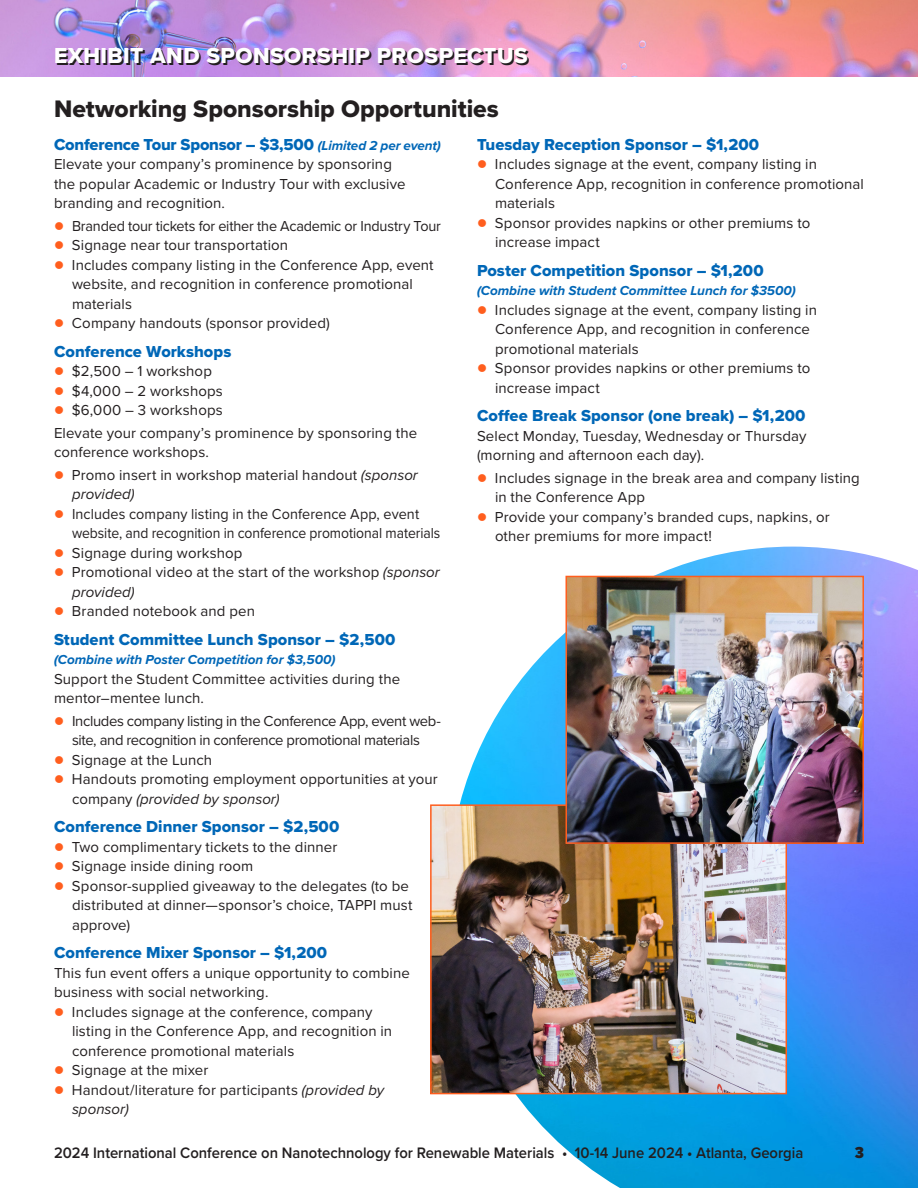
<style>
.page{position:relative;width:918px;height:1188px;background:#fff}
.page>*{position:absolute;margin:0;border:0;box-sizing:border-box;transform-origin:0 0}
.t1{font:24.75px "Proxima Nova Extrabld";color:#231f20}
.t2{font:22.5px "Proxima Nova Extrabld";letter-spacing:.02em;color:#231f20}
.t3{font:16.5px "Proxima Nova Extrabld";color:#0067b7}
.t4{font:900 16.5px "Proxima Nova Cond";color:#231f20}
.t5{font:600 15.75px "Proxima Nova";color:#231f20;scale:.94 1}
.t6{font:15px/19.5px "Proxima Nova";letter-spacing:.005em;color:#231f20}
.t7{font:15px/19.5px "Proxima Nova";letter-spacing:.005em;color:#231f20;scale:.96 1}
.t8{font:15px/19.5px "Proxima Nova";letter-spacing:-.025em;color:#231f20;text-align:center}
.t9{font:italic 700 13.5px "Proxima Nova";color:#0067b7}
.s1{font-family:"Proxima Nova";font-weight:700;font-style:italic;font-size:13.5px}
.s2{color:#ff5e1e}
.s3{font-style:italic}
</style>
<div class="page">
<img style="left:0;top:0;width:918px;height:76px">
<img style="left:449px;top:547px;width:469px;height:641px">
<img style="left:433px;top:807px;width:351px;height:284px">
<div style="left:430px;top:804px;width:357px;height:290px;border:2px solid #ff5e1e"></div>
<img style="left:569px;top:579px;width:292px;height:262px">
<div style="left:566px;top:576px;width:298px;height:268px;border:2px solid #ff5e1e"></div>
<h2 class="t2" style="left:56px;top:40px;width:475px">EXHIBIT AND SPONSORSHIP PROSPECTUS</h2>
<p class="t1" style="left:54px;top:90px;width:446px">Networking Sponsorship Opportunities</p>
<p class="t3" style="left:54px;top:132px;width:388px">Conference Tour Sponsor – $3,500 <span class="s1">(Limited 2 per event)</span></p>
<p class="t6" style="left:54px;top:154px;width:353px">Elevate your company’s prominence by sponsoring the popular Academic or Industry Tour with exclusive branding and recognition.</p>
<p class="t7" style="left:54px;top:215px;width:405px"><span class="s2">●</span> Branded tour tickets for either the Academic or Industry Tour</p>
<p class="t6" style="left:54px;top:235px;width:236px"><span class="s2">●</span> Signage near tour transportation</p>
<p class="t6" style="left:72px;top:254px;width:363px;text-indent:-18px"><span class="s2">●</span> Includes company listing in the Conference App, event website, and recognition in conference promotional materials</p>
<p class="t6" style="left:54px;top:313px;width:277px"><span class="s2">●</span> Company handouts (sponsor provided)</p>
<p class="t3" style="left:54px;top:339px;width:179px">Conference Workshops</p>
<p class="t6" style="left:54px;top:361px;width:159px"><span class="s2">●</span> $2,500 – 1 workshop</p>
<p class="t6" style="left:54px;top:380px;width:170px"><span class="s2">●</span> $4,000 – 2 workshops</p>
<p class="t6" style="left:54px;top:400px;width:170px"><span class="s2">●</span> $6,000 – 3 workshops</p>
<p class="t6" style="left:54px;top:422px;width:365px">Elevate your company’s prominence by sponsoring the conference workshops.</p>
<p class="t6" style="left:72px;top:464px;width:347px;text-indent:-18px"><span class="s2">●</span> Promo insert in workshop material handout <span class="s3">(sponsor provided)</span></p>
<p class="t7" style="left:72px;top:503px;width:385px;text-indent:-18px"><span class="s2">●</span> Includes company listing in the Conference App, event website, and recognition in conference promotional materials</p>
<p class="t6" style="left:54px;top:542px;width:190px"><span class="s2">●</span> Signage during workshop</p>
<p class="t6" style="left:72px;top:562px;width:369px;text-indent:-18px"><span class="s2">●</span> Promotional video at the start of the workshop <span class="s3">(sponsor provided)</span></p>
<p class="t6" style="left:54px;top:601px;width:203px"><span class="s2">●</span> Branded notebook and pen</p>
<p class="t3" style="left:54px;top:627px;width:343px">Student Committee Lunch Sponsor – $2,500</p>
<p class="t9" style="left:54px;top:649px;width:283px">(Combine with Poster Competition for $3,500)</p>
<p class="t6" style="left:54px;top:668px;width:348px">Support the Student Committee activities during the mentor–mentee lunch.</p>
<p class="t8" style="left:54px;top:710px;width:389px"><span class="s2">●</span> Includes company listing in the Conference App, event web&shy;site, and recognition in conference promotional materials</p>
<p class="t6" style="left:54px;top:749px;width:160px"><span class="s2">●</span> Signage at the Lunch</p>
<p class="t6" style="left:72px;top:769px;width:367px;text-indent:-18px"><span class="s2">●</span> Handouts promoting employment opportunities at your company <span class="s3">(provided by sponsor)</span></p>
<p class="t3" style="left:54px;top:814px;width:287px">Conference Dinner Sponsor – $2,500</p>
<p class="t6" style="left:54px;top:836px;width:285px"><span class="s2">●</span> Two complimentary tickets to the dinner</p>
<p class="t6" style="left:54px;top:856px;width:201px"><span class="s2">●</span> Signage inside dining room</p>
<p class="t6" style="left:72px;top:875px;width:342px;text-indent:-18px"><span class="s2">●</span> Sponsor-supplied giveaway to the delegates (to be distributed at dinner—sponsor’s choice, TAPPI must approve)</p>
<p class="t3" style="left:54px;top:940px;width:275px">Conference Mixer Sponsor – $1,200</p>
<p class="t6" style="left:54px;top:962px;width:357px">This fun event offers a unique opportunity to combine business with social networking.</p>
<p class="t6" style="left:72px;top:1001px;width:322px;text-indent:-18px"><span class="s2">●</span> Includes signage at the conference, company listing in the Conference App, and recognition in conference promotional materials</p>
<p class="t6" style="left:54px;top:1060px;width:156px"><span class="s2">●</span> Signage at the mixer</p>
<p class="t6" style="left:72px;top:1079px;width:314px;text-indent:-18px"><span class="s2">●</span> Handout/literature for participants <span class="s3">(provided by sponsor)</span></p>
<p class="t3" style="left:477px;top:132px;width:284px">Tuesday Reception Sponsor – $1,200</p>
<p class="t6" style="left:495px;top:154px;width:370px;text-indent:-18px"><span class="s2">●</span> Includes signage at the event, company listing in<br>Conference App, recognition in conference promotional materials</p>
<p class="t6" style="left:495px;top:212px;width:317px;text-indent:-18px"><span class="s2">●</span> Sponsor provides napkins or other premiums to increase impact</p>
<p class="t3" style="left:477px;top:258px;width:288px">Poster Competition Sponsor – $1,200</p>
<p class="t9" style="left:477px;top:280px;width:320px">(Combine with Student Committee Lunch for $3500)</p>
<p class="t6" style="left:495px;top:299px;width:324px;text-indent:-18px"><span class="s2">●</span> Includes signage at the event, company listing in<br>Conference App, and recognition in conference promotional materials</p>
<p class="t6" style="left:495px;top:358px;width:317px;text-indent:-18px"><span class="s2">●</span> Sponsor provides napkins or other premiums to increase impact</p>
<p class="t3" style="left:477px;top:403px;width:330px">Coffee Break Sponsor (one break) – $1,200</p>
<p class="t6" style="left:477px;top:425px;width:331px">Select Monday, Tuesday, Wednesday or Thursday (morning and afternoon each day).</p>
<p class="t6" style="left:495px;top:467px;width:366px;text-indent:-18px"><span class="s2">●</span> Includes signage in the break area and company listing in the Conference App</p>
<p class="t6" style="left:495px;top:506px;width:336px;text-indent:-18px"><span class="s2">●</span> Provide your company’s branded cups, napkins, or other premiums for more impact!</p>
<p class="t5" style="left:54px;top:1141px;width:799px">2024 International Conference on Nanotechnology for Renewable Materials • 10-14 June 2024 • Atlanta, Georgia</p>
<p class="t4" style="left:855px;top:1140px;width:11px">3</p>
</div>
